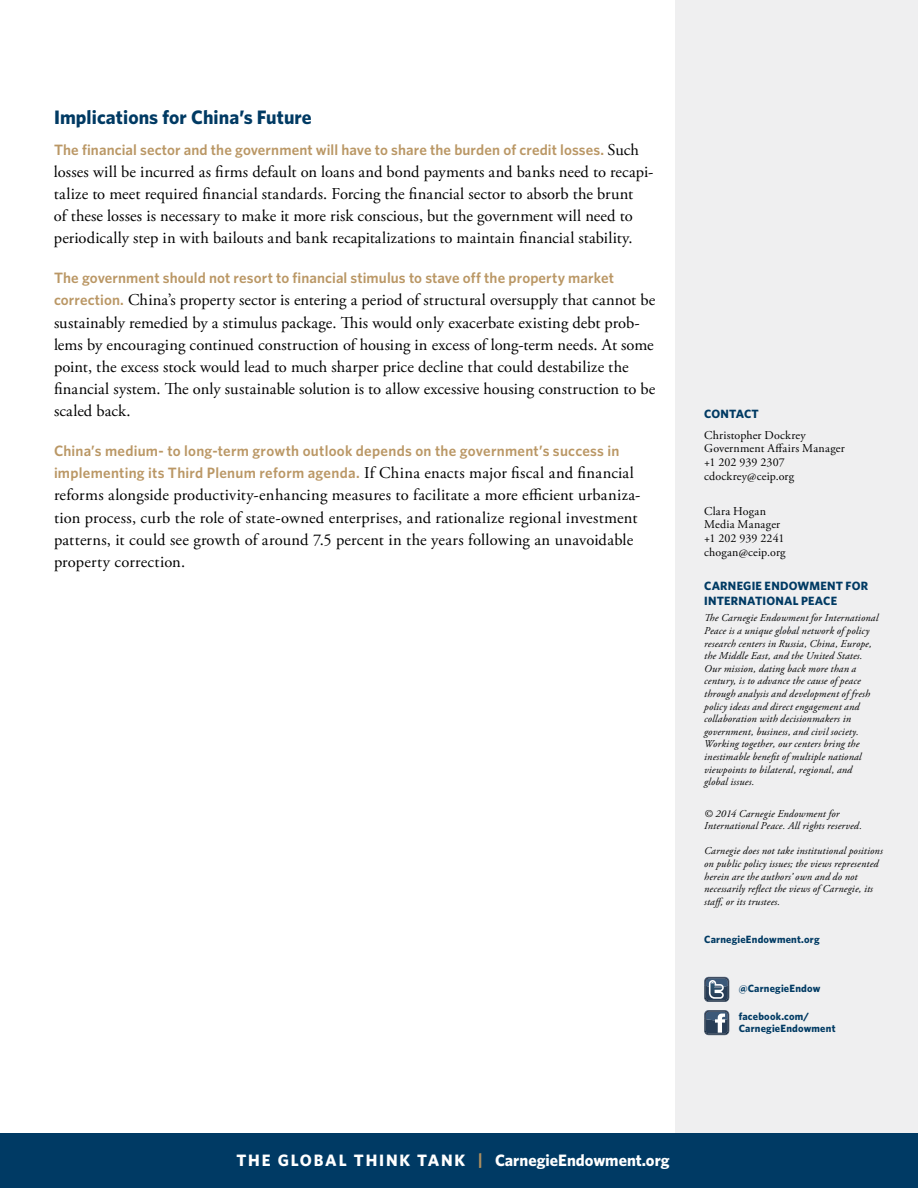
<style>
.page{position:relative;width:918px;height:1188px;background:#fff}
.page>*{position:absolute;margin:0;border:0;box-sizing:border-box;transform-origin:0 0}
.t1{font:700 19.5px "Whitney";letter-spacing:.005em;color:#003a63}
.t2{font:16.5px/22.2px "Adobe Garamond Pro";letter-spacing:.005em;color:#000}
.t3{font:700 16.5px "Whitney";color:#fff}
.t4{font:700 16.5px "Whitney";letter-spacing:.11em;color:#fff}
.t5{font:700 16.5px "Whitney";color:#b0905f}
.t6{font:600 15px/22.2px "Whitney";letter-spacing:.01em;color:#ba9765}
.t7{font:12px/13.8px "Adobe Garamond Pro";letter-spacing:.015em;color:#000}
.t8{font:700 12px/14.4px "Whitney";letter-spacing:.015em;color:#003a63}
.t9{font:italic 10.5px/12.6px "Adobe Garamond Pro";letter-spacing:.02em;color:#000}
.t10{font:700 10.5px/12.6px "Whitney";letter-spacing:.02em;color:#003a63}
.s1{font-family:"Adobe Garamond Pro";font-weight:400;font-size:16.5px;color:#000}
.s2{font-family:"Whitney";font-weight:600;font-size:15px;color:#ba9765}
</style>
<div class="page">
<div style="left:675px;top:0;width:243px;height:1188px;background:#efeff0"></div>
<svg style="left:704px;top:977px;width:25px;height:25px"></svg>
<svg style="left:704px;top:1010px;width:25px;height:25px"></svg>
<div style="left:0;top:1134px;width:918px;height:54px;background:#003a64"></div>
<p class="t1" style="left:54px;top:104px;width:259px">Implications for China s’ Future</p>
<p class="t6" style="left:54px;top:138px;width:586px">The financial sector and the government will have to share the burden of credit losses. <span class="s1">Such</span></p>
<p class="t2" style="left:54px;top:183px;width:581px">talize to meet required financial standards. Forcing the financial sector to absorb the brunt</p>
<p class="t2" style="left:54px;top:161px;width:601px">losses will be incurred as firms default on loans and bond payments and banks need to recapi-</p>
<p class="t2" style="left:54px;top:205px;width:580px">of these losses is necessary to make it more risk conscious, but the government will need to periodically step in with bailouts and bank recapitalizations to maintain financial stability.</p>
<p class="t6" style="left:54px;top:267px;width:561px">The government should not resort to financial stimulus to stave off the property market</p>
<p class="t2" style="left:54px;top:290px;width:603px"><span class="s2">correction.</span> Chinas’ property sector is entering a period of structural oversupply that cannot be</p>
<p class="t2" style="left:54px;top:334px;width:601px">lems by encouraging continued construction of housing in excess of long-term needs. At some</p>
<p class="t2" style="left:54px;top:312px;width:587px">sustainably remedied by a stimulus package. This would only exacerbate existing debt prob-</p>
<p class="t2" style="left:54px;top:356px;width:603px">point, the excess stock would lead to much sharper price decline that could destabilize the financial system. The only sustainable solution tois allow excessive housing construction to be scaled back.</p>
<p class="t6" style="left:54px;top:440px;width:582px">China s’ medium to- long-term growth outlook depends on the government s’ success in implementing its Third Plenum reform agenda. <span class="s1">If China enacts major fiscal and financial</span></p>
<p class="t2" style="left:54px;top:507px;width:585px">tion process, curb the role of state-owned enterprises, and rationalize regional investment</p>
<p class="t2" style="left:54px;top:485px;width:588px">reforms alongside productivity-enhancing measures to facilitate a more efficient urbaniza-</p>
<p class="t2" style="left:54px;top:529px;width:581px">patterns it, could see growth of around 7.5 percent in the years following an unavoidable property correction.</p>
<p class="t8" style="left:704px;top:406px;width:56px">CONTACT</p>
<p class="t7" style="left:704px;top:428px;width:142px">Christopher Dockrey<br>Government Affairs Manager +1 202 939 2307 cdockrey@ceip.org</p>
<p class="t7" style="left:704px;top:504px;width:83px">Clara Hogan<br>Media Manager +1 202 939 2241 chogan@ceip.org</p>
<p class="t8" style="left:704px;top:579px;width:165px">CARNEGIE ENDOWMENT FOR<br>INTERNATIONAL PEACE</p>
<p class="t9" style="left:704px;top:612px;width:176px">The Carnegie Endowmentfor International Peace ais unique global network ofpolicy research centers in Russia, China, Europe, the Middle East, and the United States.<br>Our mission, dating back more than a century tois, advance the cause ofpeace through analysis and development offresh policy ideas and direct engagement and collaboration with decisionmakers in government, business, and civil society.<br>Working together, our centers bring the inestimable benefit ofmultiple national viewpoints to bilateral, regional, and global issues.</p>
<p class="t9" style="left:704px;top:807px;width:159px">© 2014 Carnegie Endowmentfor<br>International Peace. All rights reserved.</p>
<p class="t9" style="left:704px;top:845px;width:180px">Carnegie does not take institutionalpositions</p>
<p class="t9" style="left:704px;top:858px;width:176px">on public policy issues; the views represented</p>
<p class="t9" style="left:704px;top:870px;width:155px">herein are the authors’ own and do not</p>
<p class="t9" style="left:704px;top:883px;width:170px">necessarily reflect the views of Carnegie, its</p>
<p class="t9" style="left:721px;top:895px;width:61px">, or its trustees.</p>
<p class="t9" style="left:704px;top:895px;width:22px">staff</p>
<p class="t10" style="left:704px;top:932px;width:117px">CarnegieEndowment.org</p>
<p class="t10" style="left:739px;top:982px;width:83px">@CarnegieEndow</p>
<p class="t10" style="left:739px;top:1010px;width:98px">facebook.com/<br>CarnegieEndowment</p>
<p class="t4" style="left:236px;top:1150px;width:230px">THE GLOBAL THINK TANK</p>
<p class="t5" style="left:478px;top:1148px;width:6px">|</p>
<p class="t3" style="left:495px;top:1150px;width:176px">CarnegieEndowment.org</p>
</div>
